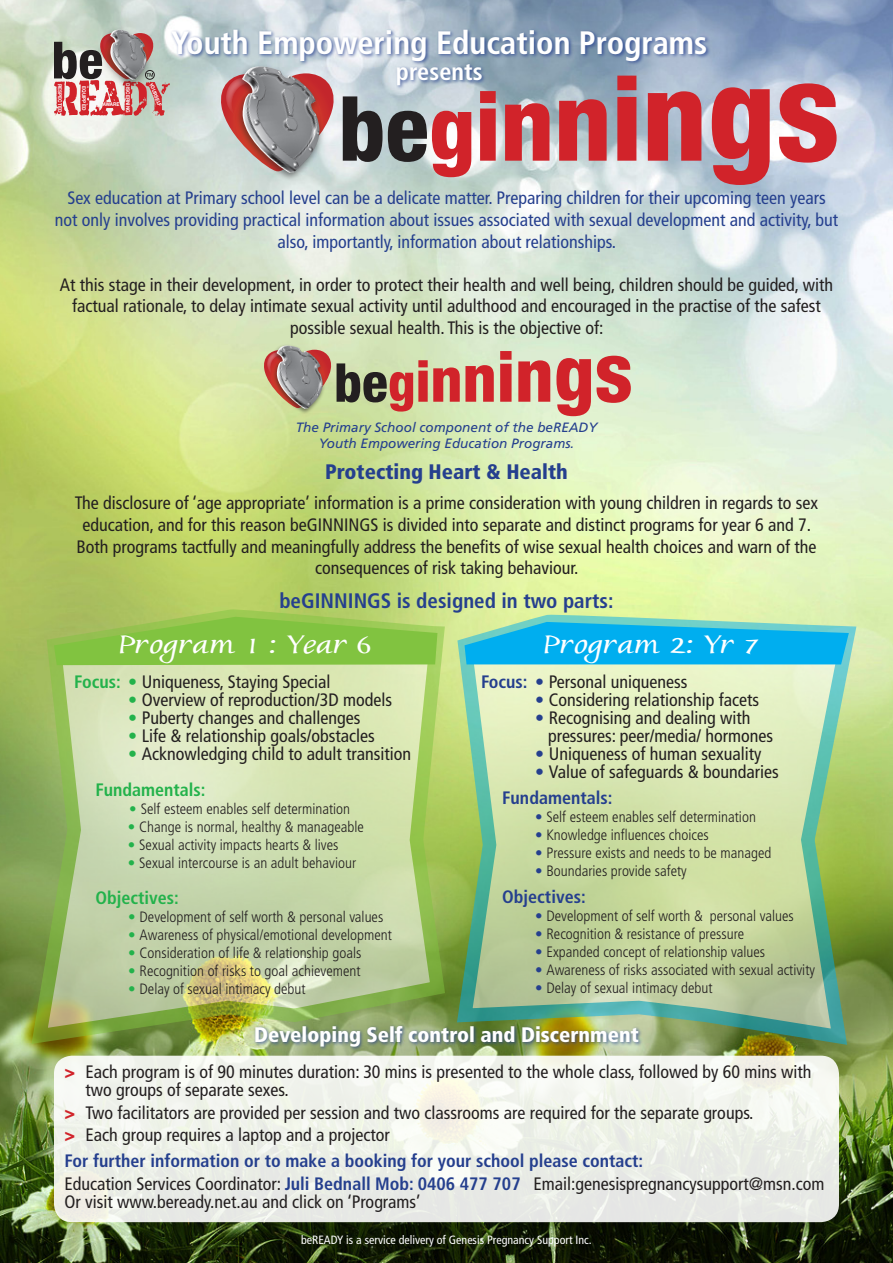
<style>
.page{position:relative;width:893px;height:1263px;background:#fff}
.page>*{position:absolute;margin:0;border:0;box-sizing:border-box;transform-origin:0 0}
.t1{font:33px "Jonatan";color:#fff}
.t2{font:700 condensed 32.4px "Frutiger";color:#fff}
.t3{font:700 condensed 24.3px "Frutiger";color:#fff}
.t4{font:900 condensed 21px "Frutiger";color:#fff}
.t5{font:700 condensed 21px "Frutiger";color:#253f8e}
.t6{font:900 condensed 21px "Frutiger";color:#253f8e}
.t7{font:condensed 18px/21.6px "Frutiger";color:#231f20}
.t8{font:condensed 18px/21.6px "Frutiger";color:#253f8e;text-align:center}
.t9{font:700 condensed 18px "Frutiger";color:#253f8e}
.t10{font:700 condensed 18px "Frutiger";color:#23b24b}
.t11{font:300 condensed 15px "Frutiger";color:#231f20}
.t12{font:italic 13.5px/16.2px "Frutiger CE";color:#253f8e;text-align:center}
.t13{font:condensed 12px "Frutiger";color:#fff}
.t14{font:700 5.25px "Helvetica Neue CE";color:#fff;scale:.9 1}
.s1{font-weight:700;color:#23b24b}
.s2{font-weight:700;color:#253f8e}
.s3{font-weight:900;color:#d1232a}
</style>
<div class="page">
<img style="left:0;top:0;width:893px;height:1263px">
<svg style="left:30px;top:608px;width:417px;height:437px;background:#bfd197"></svg>
<svg style="left:455px;top:613px;width:403px;height:433px;background:#bbd49f"></svg>
<div style="left:54px;top:1056px;width:785px;height:166px;background:linear-gradient(to right,#eff2eb,#eef0ea);border-radius:18px"></div>
<div style="left:169px;top:28px;width:541px;height:62px;background:#253f8e;opacity:.75"></div>
<div style="left:100px;top:25px;width:52px;height:66px;background:#231f20;opacity:.55"></div>
<svg style="left:54px;top:30px;width:116px;height:86px;background:#b48b89"></svg>
<div style="left:145px;top:70px;width:10px;height:10px;border:1px solid #231f20;border-radius:50%"></div>
<svg style="left:343px;top:76px;width:494px;height:109px;background:#b98a91"></svg>
<div style="left:234px;top:63px;width:90px;height:118px;background:#231f20;opacity:.55"></div>
<svg style="left:218px;top:66px;width:118px;height:105px;background:#ad9293"></svg>
<div style="left:253px;top:1024px;width:391px;height:27px;background:#253f8e;opacity:.75"></div>
<div style="left:272px;top:343px;width:53px;height:71px;background:#d4e2b5"></div>
<svg style="left:262px;top:345px;width:369px;height:71px;background:#c69e87"></svg>
<svg style="left:54px;top:617px;width:383px;height:48px;background:#89c346"></svg>
<svg style="left:464px;top:622px;width:385px;height:42px;background:#17b5e6"></svg>
<p class="t14" style="left:63px;top:84px;width:33px;rotate:90deg">RESPECTED</p>
<p class="t14" style="left:87px;top:86px;width:28px;rotate:90deg">EQUIPPED</p>
<p class="t14" style="left:131px;top:83px;width:34px;rotate:90deg">DISCERNING</p>
<p class="t14" style="left:154px;top:82px;width:29px;rotate:69deg">YOURSELF</p>
<p class="t14" style="left:103px;top:101px;width:20px">AWARE</p>
<p class="t2" style="left:171px;top:23px;width:538px">Youth Empowering Education Programs</p>
<p class="t3" style="left:396px;top:57px;width:88px">presents</p>
<p class="t8" style="left:55px;top:187px;width:785px">Sex education at Primary school level can be a delicate matter. Preparing children for their upcoming teen years not only involves providing practical information about issues associated with sexual development and activity, but also, importantly, information about relationships.</p>
<p class="t7" style="left:60px;top:274px;width:775px;text-align:center">At this stage in their development, in order to protect their health and well being, children should be guided, with factual rationale, to delay intimate sexual activity until adulthood and encouraged in the practise of the safest possible sexual health. This is the objective of:</p>
<p class="t12" style="left:296px;top:419px;width:303px">The Primary School component of the beREADY<br>Youth Empowering Education Programs.</p>
<p class="t6" style="left:325px;top:459px;width:244px">Protecting Heart &amp; Health</p>
<p class="t7" style="left:75px;top:492px;width:744px;text-align:center">The disclosure of ‘age appropriate’ information is a prime consideration with young children in regards to sex education, and for this reason beGINNINGS is divided into separate and distinct programs for year 6 and 7.<br>Both programs tactfully and meaningfully address the benefits of wise sexual health choices and warn of the consequences of risk taking behaviour.</p>
<p class="t5" style="left:279px;top:588px;width:336px">beGINNINGS is designed in two parts:</p>
<p class="t1" style="left:118px;top:627px;width:257px">Program 1 : Year 6</p>
<p class="t1" style="left:542px;top:627px;width:219px">Program 2: Yr 7</p>
<p class="t7" style="left:74px;top:671px;width:258px"><span class="s1">Focus: •</span> Uniqueness, Staying Special</p>
<p class="t7" style="left:128px;top:689px;width:265px"><span class="s1">•</span> Overview of reproduction/3D models</p>
<p class="t7" style="left:128px;top:707px;width:234px"><span class="s1">•</span> Puberty changes and challenges</p>
<p class="t7" style="left:128px;top:725px;width:248px"><span class="s1">•</span> Life &amp; relationship goals/obstacles</p>
<p class="t7" style="left:128px;top:743px;width:284px"><span class="s1">•</span> Acknowledging child to adult transition</p>
<p class="t10" style="left:95px;top:779px;width:112px">Fundamentals:</p>
<p class="t11" style="left:129px;top:800px;width:222px"><span class="s1">•</span> Self esteem enables self determination</p>
<p class="t11" style="left:128px;top:818px;width:238px"><span class="s1">•</span> Change is normal, healthy &amp; manageable</p>
<p class="t11" style="left:128px;top:836px;width:212px"><span class="s1">•</span> Sexual activity impacts hearts &amp; lives</p>
<p class="t11" style="left:128px;top:854px;width:230px"><span class="s1">•</span> Sexual intercourse is an adult behaviour</p>
<p class="t10" style="left:95px;top:887px;width:85px">Objectives:</p>
<p class="t11" style="left:128px;top:908px;width:257px"><span class="s1">•</span> Development of self worth &amp; personal values</p>
<p class="t11" style="left:128px;top:926px;width:265px"><span class="s1">•</span> Awareness of physical/emotional development</p>
<p class="t11" style="left:128px;top:944px;width:235px"><span class="s1">•</span> Consideration of life &amp; relationship goals</p>
<p class="t11" style="left:128px;top:962px;width:234px"><span class="s1">•</span> Recognition of risks to goal achievement</p>
<p class="t11" style="left:128px;top:980px;width:179px"><span class="s1">•</span> Delay of sexual intimacy debut</p>
<p class="t7" style="left:481px;top:671px;width:208px"><span class="s2">Focus: •</span> Personal uniqueness</p>
<p class="t7" style="left:535px;top:689px;width:225px"><span class="s2">•</span> Considering relationship facets</p>
<p class="t7" style="left:548px;top:709px;width:227px;line-height:18px;text-indent:-13px"><span class="s2">•</span> Recognising and dealing with pressures: peer/media/ hormones</p>
<p class="t7" style="left:535px;top:743px;width:228px"><span class="s2">•</span> Uniqueness of human sexuality</p>
<p class="t7" style="left:535px;top:761px;width:245px"><span class="s2">•</span> Value of safeguards &amp; boundaries</p>
<p class="t9" style="left:502px;top:787px;width:112px">Fundamentals:</p>
<p class="t11" style="left:535px;top:809px;width:222px"><span class="s2">•</span> Self esteem enables self determination</p>
<p class="t11" style="left:535px;top:827px;width:175px"><span class="s2">•</span> Knowledge influences choices</p>
<p class="t11" style="left:535px;top:845px;width:238px"><span class="s2">•</span> Pressure exists and needs to be managed</p>
<p class="t11" style="left:535px;top:863px;width:153px"><span class="s2">•</span> Boundaries provide safety</p>
<p class="t9" style="left:502px;top:886px;width:85px">Objectives:</p>
<p class="t11" style="left:535px;top:907px;width:260px"><span class="s2">•</span> Development of self worth &amp; personal values</p>
<p class="t11" style="left:535px;top:925px;width:211px"><span class="s2">•</span> Recognition &amp; resistance of pressure</p>
<p class="t11" style="left:535px;top:943px;width:232px"><span class="s2">•</span> Expanded concept of relationship values</p>
<p class="t11" style="left:535px;top:961px;width:282px"><span class="s2">•</span> Awareness of risks associated with sexual activity</p>
<p class="t11" style="left:535px;top:979px;width:179px"><span class="s2">•</span> Delay of sexual intimacy debut</p>
<p class="t4" style="left:254px;top:1022px;width:386px">Developing Self control and Discernment</p>
<p class="t7" style="left:85px;top:1063px;width:727px;line-height:18px;text-indent:-21px"><span class="s3">&gt;</span> Each program is of 90 minutes duration: 30 mins is presented to the whole class, followed by 60 mins with two groups of separate sexes.</p>
<p class="t7" style="left:64px;top:1102px;width:691px"><span class="s3">&gt;</span> Two facilitators are provided per session and two classrooms are required for the separate groups.</p>
<p class="t7" style="left:64px;top:1124px;width:327px"><span class="s3">&gt;</span> Each group requires a laptop and a projector</p>
<p class="t9" style="left:64px;top:1150px;width:580px">For further information or to make a booking for your school please contact:</p>
<p class="t7" style="left:64px;top:1173px;width:762px">Education Services Coordinator: <span class="s2">Juli Bednall Mob: 0406 477 707</span> Email:genesispregnancysupport@msn.com</p>
<p class="t7" style="left:64px;top:1191px;width:358px">Or visit www.beready.net.au and click on ‘Programs’</p>
<p class="t13" style="left:301px;top:1233px;width:292px">beREADY is a service delivery of Genesis Pregnancy Support Inc.</p>
</div>
